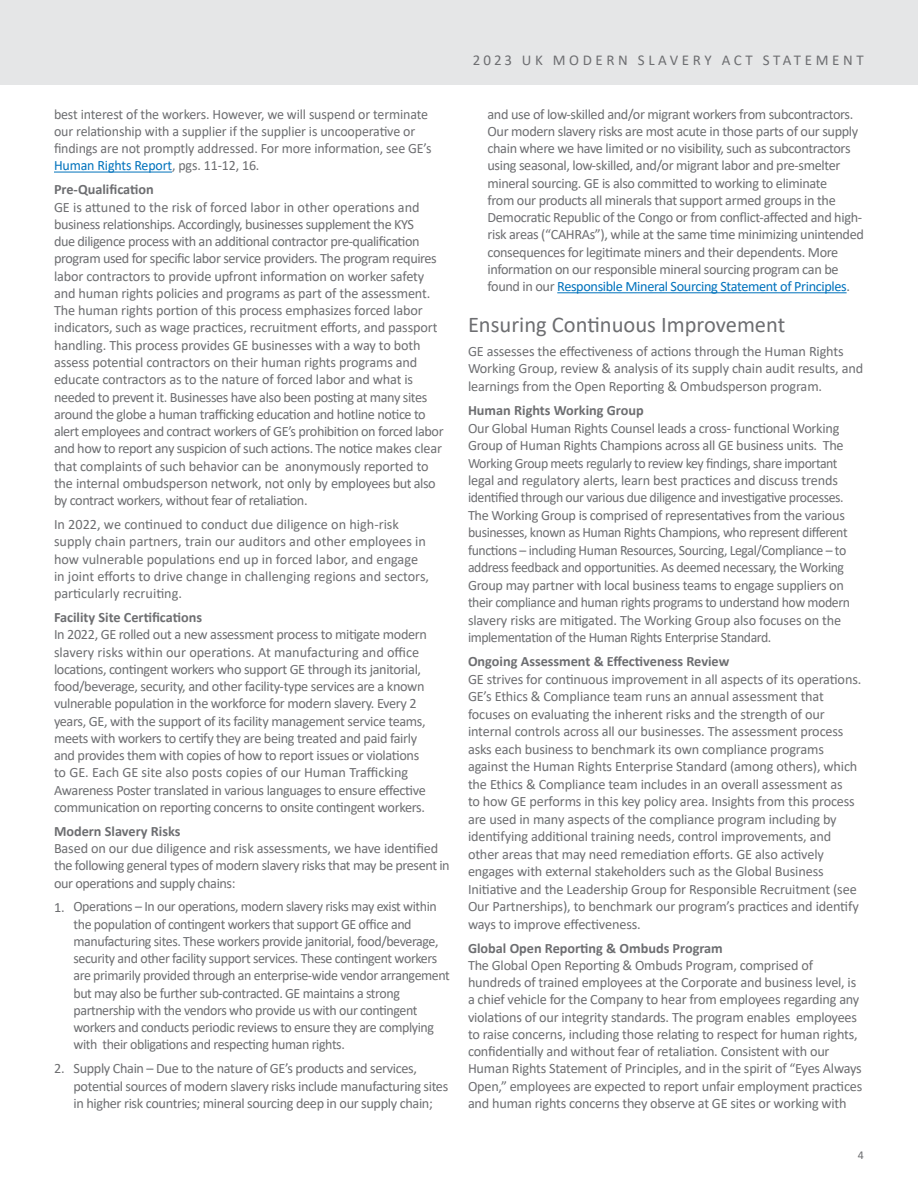
<style>
.page{position:relative;width:918px;height:1188px;background:#fff}
.page>*{position:absolute;margin:0;border:0;box-sizing:border-box;transform-origin:0 0}
.t1{font:22.5px "Calibri";color:#6d6e71}
.t2{font:15px "Calibri";letter-spacing:.24em;color:#6d6e71}
.t3{font:14.25px/17.2px "Calibri";letter-spacing:-.025em;color:#6d6e71}
.t4{font:14.25px/17.2px "Calibri";color:#6d6e71}
.t5{font:700 14.25px "Calibri";color:#6d6e71}
.t6{font:12px "Calibri";color:#6d6e71}
.s1{color:#0072bc}
</style>
<div class="page">
<hr style="left:54px;top:172px;width:118px;height:1px;background:#0072bc">
<div style="left:0;top:0;width:918px;height:84px;background:#e5e6e7"></div>
<hr style="left:557px;top:292px;width:290px;height:1px;background:#0072bc">
<p class="t3" style="left:54px;top:105px;width:379px">best interest of the workers. However, we will suspend or terminate our relationship with a supplier if the supplier is uncooperative or findings are not promptly addressed. For more information, see GE’s <span class="s1">Human Rights Report</span>, pgs. 11-12, 16.</p>
<p class="t5" style="left:54px;top:180px;width:101px">Pre-Qualification</p>
<p class="t3" style="left:54px;top:198px;width:391px">GE is attuned to the risk of forced labor in other operations and business relationships. Accordingly, businesses supplement the KYS<br>due diligence process with an additional contractor pre-qualification program used for specific labor service providers. The program requires labor contractors to provide upfront information on worker safety and human rights policies and programs as part of the assessment.<br>The human rights portion of this process emphasizes forced labor indicators, such as wage practices, recruitment efforts, and passport handling. This process provides GE businesses with a way to both assess potential contractors on their human rights programs and educate contractors as to the nature of forced labor and what is needed to prevent it. Businesses have also been posting at many sites around the globe a human trafficking education and hotline notice to alert employees and contract workers of GE’s prohibition on forced labor and how to report any suspicion of such actions. The notice makes clear that complaints of such behavior can be anonymously reported to the internal ombudsperson network, not only by employees but also by contract workers, without fear of retaliation.</p>
<p class="t4" style="left:54px;top:515px;width:377px">In 2022, we continued to conduct due diligence on high-risk supply chain partners, train our auditors and other employees in how vulnerable populations end up in forced labor, and engage in joint efforts to drive change in challenging regions and sectors, particularly recruiting.</p>
<p class="t5" style="left:54px;top:607px;width:150px">Facility Site Certifications</p>
<p class="t3" style="left:54px;top:626px;width:375px">In 2022, GE rolled out a new assessment process to mitigate modern slavery risks within our operations. At manufacturing and office locations, contingent workers who support GE through its janitorial, food/beverage, security, and other facility-type services are a known vulnerable population in the workforce for modern slavery. Every 2 years, GE, with the support of its facility management service teams, meets with workers to certify they are being treated and paid fairly and provides them with copies of how to report issues or violations to GE. Each GE site also posts copies of our Human Trafficking Awareness Poster translated in various languages to ensure effective communication on reporting concerns to onsite contingent workers.</p>
<p class="t5" style="left:54px;top:821px;width:128px">Modern Slavery Risks</p>
<p class="t3" style="left:54px;top:839px;width:397px">Based on our due diligence and risk assessments, we have identified the following general types of modern slavery risks that may be present in our operations and supply chains:</p>
<p class="t3" style="left:74px;top:898px;width:378px;text-indent:-20px">1. Operations – In our operations, modern slavery risks may exist within the population of contingent workers that support GE office and manufacturing sites. These workers provide janitorial, food/beverage, security and other facility support services. These contingent workers are primarily provided through an enterprise-wide vendor arrangement but may also be further sub-contracted. GE maintains a strong partnership with the vendors who provide us with our contingent workers and conducts periodic reviews to ensure they are complying with their obligations and respecting human rights.</p>
<p class="t3" style="left:73px;top:1060px;width:376px;text-indent:-19px">2. Supply Chain – Due to the nature of GE’s products and services, potential sources of modern slavery risks include manufacturing sites in higher risk countries; mineral sourcing deep in our supply chain;</p>
<p class="t2" style="left:473px;top:50px;width:392px">2023 UK MODERN SLAVERY ACT STATEMENT</p>
<p class="t3" style="left:488px;top:105px;width:378px">and use of low-skilled and/or migrant workers from subcontractors.<br>Our modern slavery risks are most acute in those parts of our supply chain where we have limited or no visibility, such as subcontractors using seasonal, low-skilled, and/or migrant labor and pre-smelter mineral sourcing. GE is also committed to working to eliminate<br>from our products all minerals that support armed groups in the Democratic Republic of the Congo or from conflict-affected and high&shy;risk areas (“CAHRAs”), while at the same time minimizing unintended consequences for legitimate miners and their dependents. More information on our responsible mineral sourcing program can be found in our <span class="s1">Responsible Mineral Sourcing Statement of Principles</span>.</p>
<h1 class="t1" style="left:468px;top:309px;width:319px">Ensuring Continuous Improvement</h1>
<p class="t3" style="left:468px;top:342px;width:397px">GE assesses the effectiveness of actions through the Human Rights<br>Working Group, review &amp; analysis of its supply chain audit results, and learnings from the Open Reporting &amp; Ombudsperson program.</p>
<p class="t5" style="left:468px;top:400px;width:177px">Human Rights Working Group</p>
<p class="t3" style="left:468px;top:419px;width:384px">Our Global Human Rights Counsel leads a cross- functional Working Group of Human Rights Champions across all GE business units. The Working Group meets regularly to review key findings, share important legal and regulatory alerts, learn best practices and discuss trends identified through our various due diligence and investigative processes.<br>The Working Group is comprised of representatives from the various businesses, known as Human Rights Champions, who represent different functions – including Human Resources, Sourcing, Legal/Compliance – to address feedback and opportunities. As deemed necessary, the Working Group may partner with local business teams to engage suppliers on their compliance and human rights programs to understand how modern slavery risks are mitigated. The Working Group also focuses on the implementation of the Human Rights Enterprise Standard.</p>
<p class="t5" style="left:468px;top:652px;width:263px">Ongoing Assessment &amp; Effectiveness Review</p>
<p class="t3" style="left:468px;top:670px;width:395px">GE strives for continuous improvement in all aspects of its operations.<br>GE’s Ethics &amp; Compliance team runs an annual assessment that focuses on evaluating the inherent risks and the strength of our internal controls across all our businesses. The assessment process asks each business to benchmark its own compliance programs against the Human Rights Enterprise Standard (among others), which the Ethics &amp; Compliance team includes in an overall assessment as<br>to how GE performs in this key policy area. Insights from this process are used in many aspects of the compliance program including by identifying additional training needs, control improvements, and other areas that may need remediation efforts. GE also actively engages with external stakeholders such as the Global Business Initiative and the Leadership Group for Responsible Recruitment (see Our Partnerships), to benchmark our program’s practices and identify ways to improve effectiveness.</p>
<p class="t5" style="left:468px;top:938px;width:256px">Global Open Reporting &amp; Ombuds Program</p>
<p class="t3" style="left:468px;top:956px;width:396px">The Global Open Reporting &amp; Ombuds Program, comprised of hundreds of trained employees at the Corporate and business level, is a chief vehicle for the Company to hear from employees regarding any violations of our integrity standards. The program enables employees to raise concerns, including those relating to respect for human rights, confidentially and without fear of retaliation. Consistent with our Human Rights Statement of Principles, and in the spirit of “Eyes Always Open,” employees are expected to report unfair employment practices and human rights concerns they observe at GE sites or working with</p>
<p class="t6" style="left:858px;top:1146px;width:8px">4</p>
</div>
